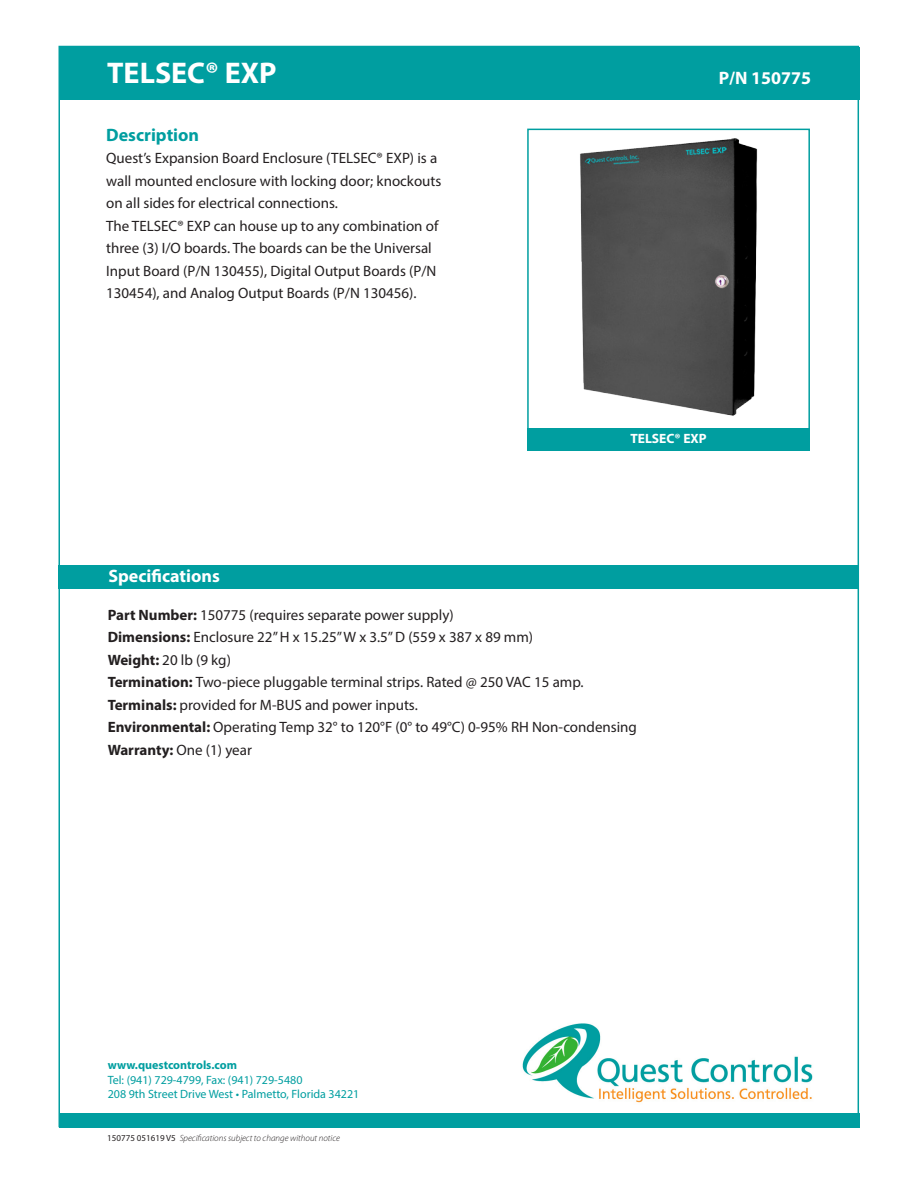
<style>
.page{position:relative;width:918px;height:1188px;background:#fff}
.page>*{position:absolute;margin:0;border:0;box-sizing:border-box;transform-origin:0 0}
.Header_TOP{font:700 30px "Myriad Pro";color:#fff}
.Specs_Section_header{font:700 18px "Myriad Pro";color:#fff}
.t1{font:700 18px "Myriad Pro";color:#009ea0}
.Header_Subhead{font:700 18px "Myriad Pro";color:#fff}
.Myriad_reg{font:15px/22.5px "Myriad Pro";color:#231f20}
.t2{font:700 13.5px "Myriad Pro";color:#fff}
.Address{font:12px/14.4px "Myriad Pro";color:#009ea0}
.Specfication_warning{font:italic 300 9px "Myriad Pro";color:#231f20}
.s1{font-weight:700}
.s2{font-weight:400;font-style:normal}
</style>
<div class="page">
<div style="left:59px;top:47px;width:800px;height:53px;background:#009ea0"></div>
<div style="left:59px;top:1114px;width:800px;height:14px;background:#009ea0"></div>
<img style="left:522px;top:1023px;width:291px;height:80px">
<div style="left:58px;top:565px;width:801px;height:24px;background:#009ea0"></div>
<div style="left:527px;top:428px;width:283px;height:22px;background:#009ea0"></div>
<img style="left:580px;top:139px;width:178px;height:277px">
<div style="left:527px;top:129px;width:283px;height:321px;border:2px solid #009ea0"></div>
<p class="Header_TOP" style="left:107px;top:54px;width:171px">TELSEC® EXP</p>
<p class="Header_Subhead" style="left:719px;top:66px;width:94px">P/N 150775</p>
<p class="t1" style="left:106px;top:123px;width:94px">Description</p>
<p class="Myriad_reg" style="left:106px;top:147px;width:337px">Quest’s Expansion Board Enclosure (TELSEC® EXP) is a wall mounted enclosure with locking door; knockouts on all sides for electrical connections.<br>The TELSEC® EXP can house up to any combination of three (3) I/O boards. The boards can be the Universal Input Board (P/N 130455), Digital Output Boards (P/N 130454), and Analog Output Boards (P/N 130456).</p>
<p class="Specs_Section_header" style="left:108px;top:564px;width:113px">Specifications</p>
<p class="t2" style="left:630px;top:430px;width:78px">TELSEC® EXP</p>
<p class="Myriad_reg" style="left:108px;top:603px;width:347px"><span class="s1">Part Number:</span> 150775 (requires separate power supply)</p>
<p class="Myriad_reg" style="left:108px;top:626px;width:427px"><span class="s1">Dimensions:</span> Enclosure 22” H x 15.25” W x 3.5” D (559 x 387 x 89 mm)</p>
<p class="Myriad_reg" style="left:108px;top:648px;width:125px"><span class="s1">Weight:</span> 20 lb (9 kg)</p>
<p class="Myriad_reg" style="left:108px;top:671px;width:477px"><span class="s1">Termination:</span> Two-piece pluggable terminal strips. Rated @ 250 VAC 15 amp.</p>
<p class="Myriad_reg" style="left:108px;top:693px;width:312px"><span class="s1">Terminals:</span> provided for M-BUS and power inputs.</p>
<p class="Myriad_reg" style="left:108px;top:716px;width:531px"><span class="s1">Environmental:</span> Operating Temp 32° to 120°F (0° to 49°C) 0-95% RH Non-condensing</p>
<p class="Myriad_reg" style="left:108px;top:738px;width:146px"><span class="s1">Warranty:</span> One (1) year</p>
<p class="Address" style="left:108px;top:1058px;width:253px"><span class="s1">www.questcontrols.com<br></span>Tel: (941) 729-4799, Fax: (941) 729-5480<br>208 9th Street Drive West • Palmetto, Florida 34221</p>
<p class="Specfication_warning" style="left:107px;top:1133px;width:234px"><span class="s2">150775 051619 V5</span> Specifications subject to change without notice</p>
</div>
